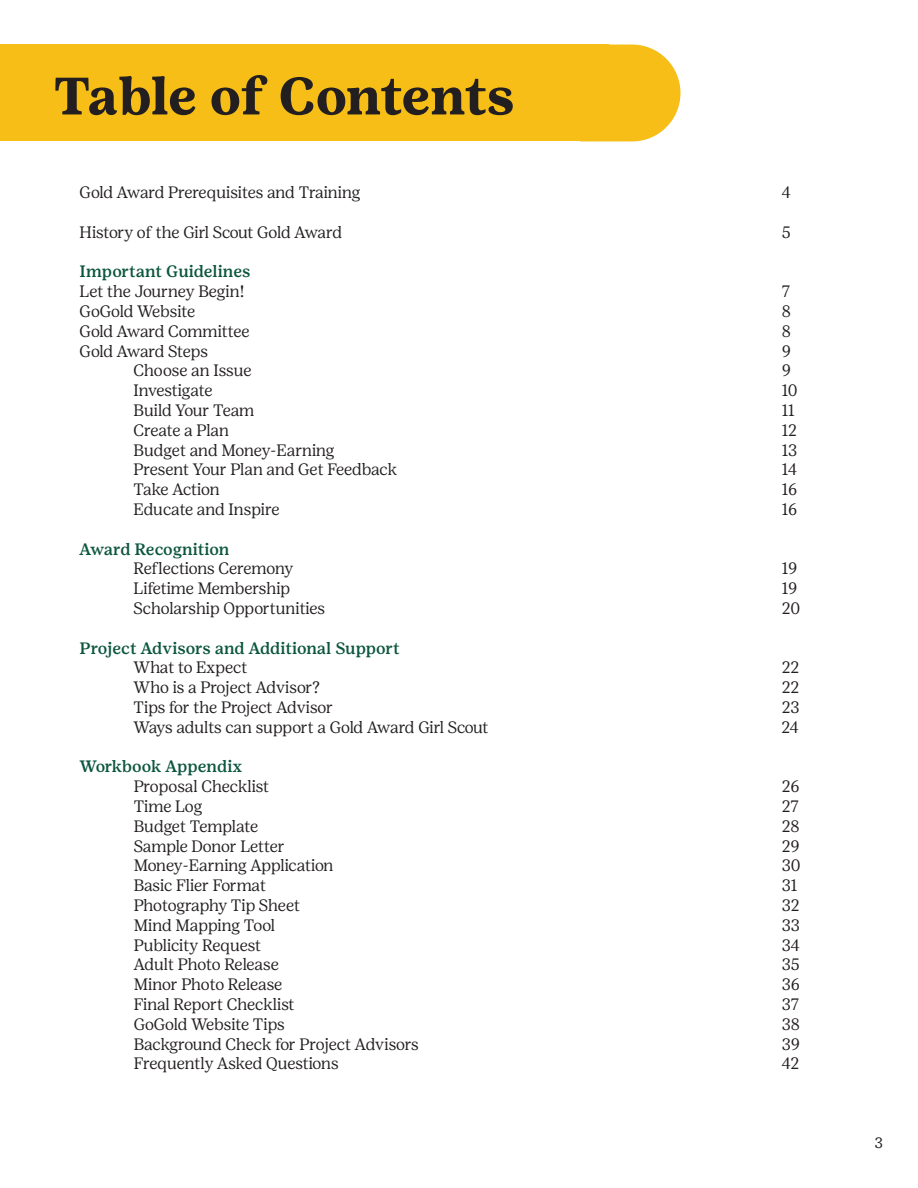
<style>
.page{position:relative;width:918px;height:1188px;background:#fff}
.page>*{position:absolute;margin:0;border:0;box-sizing:border-box;transform-origin:0 0}
.t1{font:700 52.5px "Girl Scout Text";letter-spacing:-.02em;color:#231f20}
.t2{font:300 16.5px "Girl Scout Display";color:#231f20}
.t3{font:500 16.5px "Girl Scout Text";color:#0c563f}
.t4{font:300 16.5px "Girl Scout Display";letter-spacing:-.02em;color:#231f20}
.t5{font:15px "Girl Scout Text";color:#231f20}
</style>
<div class="page">
<svg style="left:608px;top:45px;width:72px;height:96px;background:#f7c635"></svg>
<div style="left:0;top:45px;width:608px;height:96px;background:#f6be16"></div>
<h1 class="t1" style="left:54px;top:65px;width:462px">Table of Contents</h1>
<p class="t2" style="left:80px;top:183px;width:282px">Gold Award Prerequisites and Training</p>
<p class="t2" style="left:782px;top:183px;width:11px">4</p>
<p class="t4" style="left:80px;top:223px;width:264px">History of the Girl Scout Gold Award</p>
<p class="t2" style="left:782px;top:223px;width:10px">5</p>
<p class="t3" style="left:80px;top:262px;width:172px">Important Guidelines</p>
<p class="t2" style="left:80px;top:282px;width:166px">Let the Journey Begin!</p>
<p class="t2" style="left:782px;top:282px;width:10px">7</p>
<p class="t2" style="left:80px;top:302px;width:117px">GoGold Website</p>
<p class="t2" style="left:782px;top:302px;width:11px">8</p>
<p class="t2" style="left:80px;top:322px;width:171px">Gold Award Committee</p>
<p class="t2" style="left:782px;top:322px;width:11px">8</p>
<p class="t4" style="left:80px;top:342px;width:130px">Gold Award Steps</p>
<p class="t2" style="left:782px;top:342px;width:11px">9</p>
<p class="t2" style="left:134px;top:361px;width:119px">Choose an Issue</p>
<p class="t2" style="left:782px;top:361px;width:11px">9</p>
<p class="t2" style="left:134px;top:381px;width:80px">Investigate</p>
<p class="t2" style="left:782px;top:381px;width:18px">10</p>
<p class="t2" style="left:134px;top:401px;width:122px">Build Your Team</p>
<p class="t2" style="left:782px;top:401px;width:15px">11</p>
<p class="t2" style="left:134px;top:421px;width:97px">Create a Plan</p>
<p class="t2" style="left:782px;top:421px;width:17px">12</p>
<p class="t2" style="left:134px;top:441px;width:202px">Budget and Money-Earning</p>
<p class="t2" style="left:782px;top:441px;width:17px">13</p>
<p class="t2" style="left:134px;top:460px;width:265px">Present Your Plan and Get Feedback</p>
<p class="t2" style="left:782px;top:460px;width:17px">14</p>
<p class="t4" style="left:134px;top:480px;width:87px">Take Action</p>
<p class="t2" style="left:782px;top:480px;width:17px">16</p>
<p class="t2" style="left:134px;top:500px;width:147px">Educate and Inspire</p>
<p class="t2" style="left:782px;top:500px;width:17px">16</p>
<p class="t3" style="left:80px;top:539px;width:151px">Award Recognition</p>
<p class="t2" style="left:134px;top:559px;width:161px">Reflections Ceremony</p>
<p class="t2" style="left:782px;top:559px;width:17px">19</p>
<p class="t2" style="left:134px;top:579px;width:158px">Lifetime Membership</p>
<p class="t2" style="left:782px;top:579px;width:17px">19</p>
<p class="t2" style="left:134px;top:599px;width:193px">Scholarship Opportunities</p>
<p class="t2" style="left:782px;top:599px;width:20px">20</p>
<p class="t3" style="left:80px;top:638px;width:322px">Project Advisors and Additional Support</p>
<p class="t2" style="left:134px;top:658px;width:115px">What to Expect</p>
<p class="t2" style="left:782px;top:658px;width:19px">22</p>
<p class="t2" style="left:134px;top:678px;width:188px">Who is a Project Advisor?</p>
<p class="t2" style="left:782px;top:678px;width:19px">22</p>
<p class="t2" style="left:134px;top:698px;width:201px">Tips for the Project Advisor</p>
<p class="t2" style="left:782px;top:698px;width:20px">23</p>
<p class="t2" style="left:134px;top:718px;width:356px">Ways adults can support a Gold Award Girl Scout</p>
<p class="t2" style="left:782px;top:718px;width:19px">24</p>
<p class="t3" style="left:80px;top:757px;width:164px">Workbook Appendix</p>
<p class="t2" style="left:134px;top:777px;width:137px">Proposal Checklist</p>
<p class="t2" style="left:782px;top:777px;width:20px">26</p>
<p class="t2" style="left:134px;top:797px;width:70px">Time Log</p>
<p class="t2" style="left:782px;top:797px;width:19px">27</p>
<p class="t2" style="left:134px;top:817px;width:126px">Budget Template</p>
<p class="t2" style="left:782px;top:817px;width:20px">28</p>
<p class="t2" style="left:134px;top:837px;width:153px">Sample Donor Letter</p>
<p class="t2" style="left:782px;top:837px;width:20px">29</p>
<p class="t2" style="left:134px;top:856px;width:201px">Money-Earning Application</p>
<p class="t2" style="left:782px;top:856px;width:20px">30</p>
<p class="t2" style="left:134px;top:876px;width:134px">Basic Flier Format</p>
<p class="t2" style="left:782px;top:876px;width:17px">31</p>
<p class="t2" style="left:134px;top:896px;width:168px">Photography Tip Sheet</p>
<p class="t2" style="left:782px;top:896px;width:20px">32</p>
<p class="t2" style="left:134px;top:916px;width:143px">Mind Mapping Tool</p>
<p class="t2" style="left:782px;top:916px;width:20px">33</p>
<p class="t2" style="left:134px;top:936px;width:129px">Publicity Request</p>
<p class="t2" style="left:782px;top:936px;width:20px">34</p>
<p class="t2" style="left:134px;top:955px;width:147px">Adult Photo Release</p>
<p class="t2" style="left:782px;top:955px;width:20px">35</p>
<p class="t2" style="left:134px;top:975px;width:150px">Minor Photo Release</p>
<p class="t2" style="left:782px;top:975px;width:20px">36</p>
<p class="t2" style="left:134px;top:995px;width:162px">Final Report Checklist</p>
<p class="t2" style="left:782px;top:995px;width:19px">37</p>
<p class="t2" style="left:134px;top:1015px;width:153px">GoGold Website Tips</p>
<p class="t2" style="left:782px;top:1015px;width:20px">38</p>
<p class="t2" style="left:134px;top:1035px;width:286px">Background Check for Project Advisors</p>
<p class="t2" style="left:782px;top:1035px;width:20px">39</p>
<p class="t2" style="left:134px;top:1054px;width:206px">Frequently Asked Questions</p>
<p class="t2" style="left:782px;top:1054px;width:19px">42</p>
<p class="t5" style="left:875px;top:1134px;width:10px">3</p>
</div>
